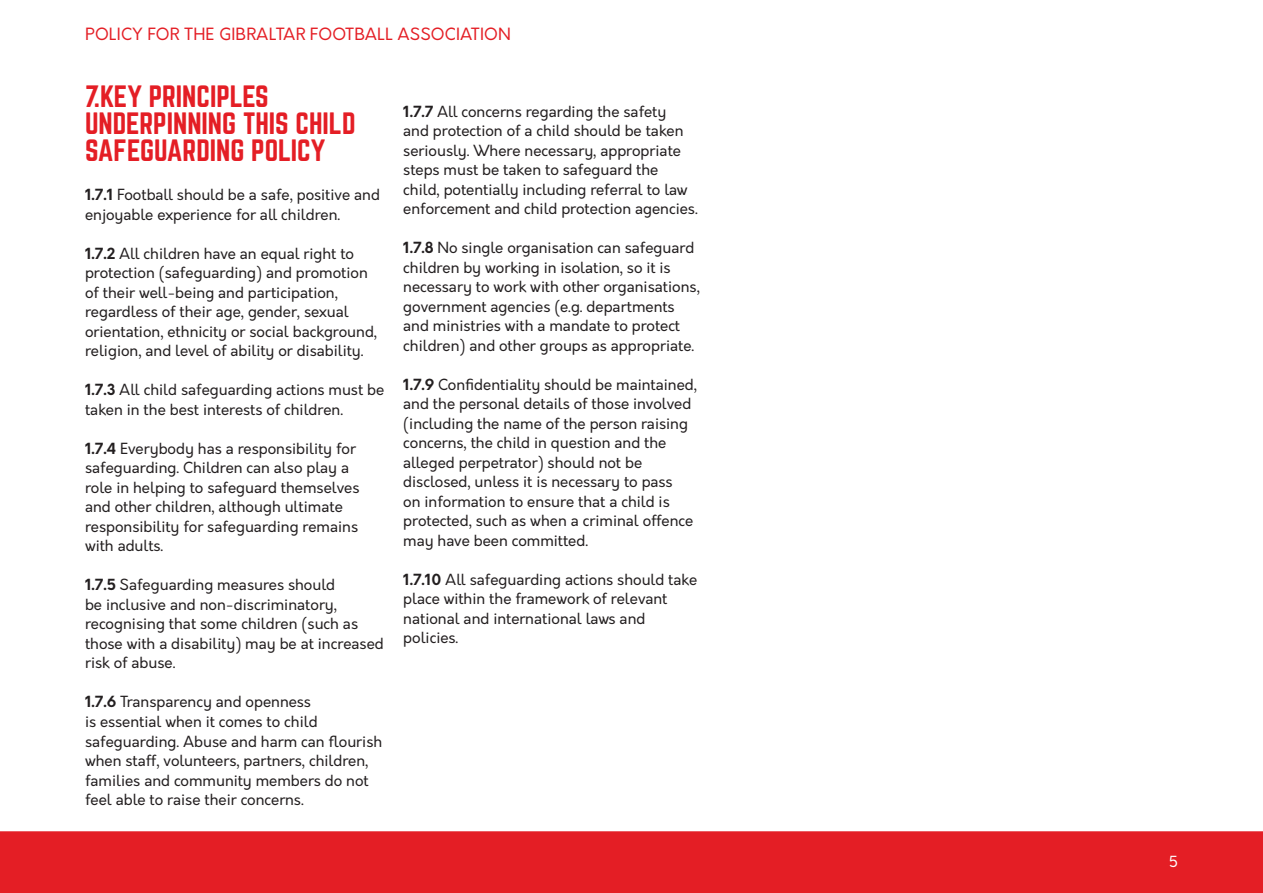
<style>
.page{position:relative;width:1263px;height:893px;background:#fff}
.page>*{position:absolute;margin:0;border:0;box-sizing:border-box;transform-origin:0 0}
.body_1{font:27px/27px "Norwester";color:#e41e25}
.t1{font:16.5px "Orkney";letter-spacing:.01em;color:#e41e25}
.body_1-2{font:15px/19.5px "Orkney";color:#231f20}
.t2{font:15px "Orkney";color:#fff}
.s1{font-weight:700}
</style>
<div class="page">
<div style="left:0;top:831px;width:1263px;height:62px;background:#e41e25"></div>
<p class="t1" style="left:85px;top:24px;width:427px">POLICY FOR THE GIBRALTAR FOOTBALL ASSOCIATION</p>
<p class="body_1" style="left:85px;top:84px;width:272px">7.KEY PRINCIPLES<br>UNDERPINNING THIS CHILD<br>SAFEGUARDING POLICY</p>
<p class="body_1-2" style="left:85px;top:186px;width:296px"><span class="s1">1.7.1</span> Football should be a safe, positive and enjoyable experience for all children.</p>
<p class="body_1-2" style="left:85px;top:244px;width:294px"><span class="s1">1.7.2</span> All children have an equal right to protection (safeguarding) and promotion of their well-being and participation, regardless of their age, gender, sexual orientation, ethnicity or social background, religion, and level of ability or disability.</p>
<p class="body_1-2" style="left:85px;top:381px;width:301px"><span class="s1">1.7.3</span> All child safeguarding actions must be taken in the best interests of children.</p>
<p class="body_1-2" style="left:85px;top:439px;width:276px"><span class="s1">1.7.4</span> Everybody has a responsibility for safeguarding. Children can also play a role in helping to safeguard themselves and other children, although ultimate responsibility for safeguarding remains with adults.</p>
<p class="body_1-2" style="left:85px;top:576px;width:300px"><span class="s1">1.7.5</span> Safeguarding measures should<br>be inclusive and non-discriminatory, recognising that some children (such as those with a disability) may be at increased risk of abuse.</p>
<p class="body_1-2" style="left:85px;top:693px;width:299px"><span class="s1">1.7.6</span> Transparency and openness<br>is essential when it comes to child safeguarding. Abuse and harm can flourish when staff, volunteers, partners, children, families and community members do not feel able to raise their concerns.</p>
<p class="body_1-2" style="left:403px;top:102px;width:296px"><span class="s1">1.7.7</span> All concerns regarding the safety<br>and protection of a child should be taken seriously. Where necessary, appropriate steps must be taken to safeguard the child, potentially including referral to law enforcement and child protection agencies.</p>
<p class="body_1-2" style="left:403px;top:238px;width:298px"><span class="s1">1.7.8</span> No single organisation can safeguard children by working in isolation, so it is necessary to work with other organisations, government agencies (e.g. departments and ministries with a mandate to protect children) and other groups as appropriate.</p>
<p class="body_1-2" style="left:403px;top:375px;width:295px"><span class="s1">1.7.9</span> Confidentiality should be maintained, and the personal details of those involved (including the name of the person raising concerns, the child in question and the alleged perpetrator) should not be disclosed, unless it is necessary to pass<br>on information to ensure that a child is protected, such as when a criminal offence may have been committed.</p>
<p class="body_1-2" style="left:403px;top:570px;width:296px"><span class="s1">1.7.10</span> All safeguarding actions should take place within the framework of relevant national and international laws and policies.</p>
<p class="t2" style="left:1169px;top:852px;width:11px">5</p>
</div>
